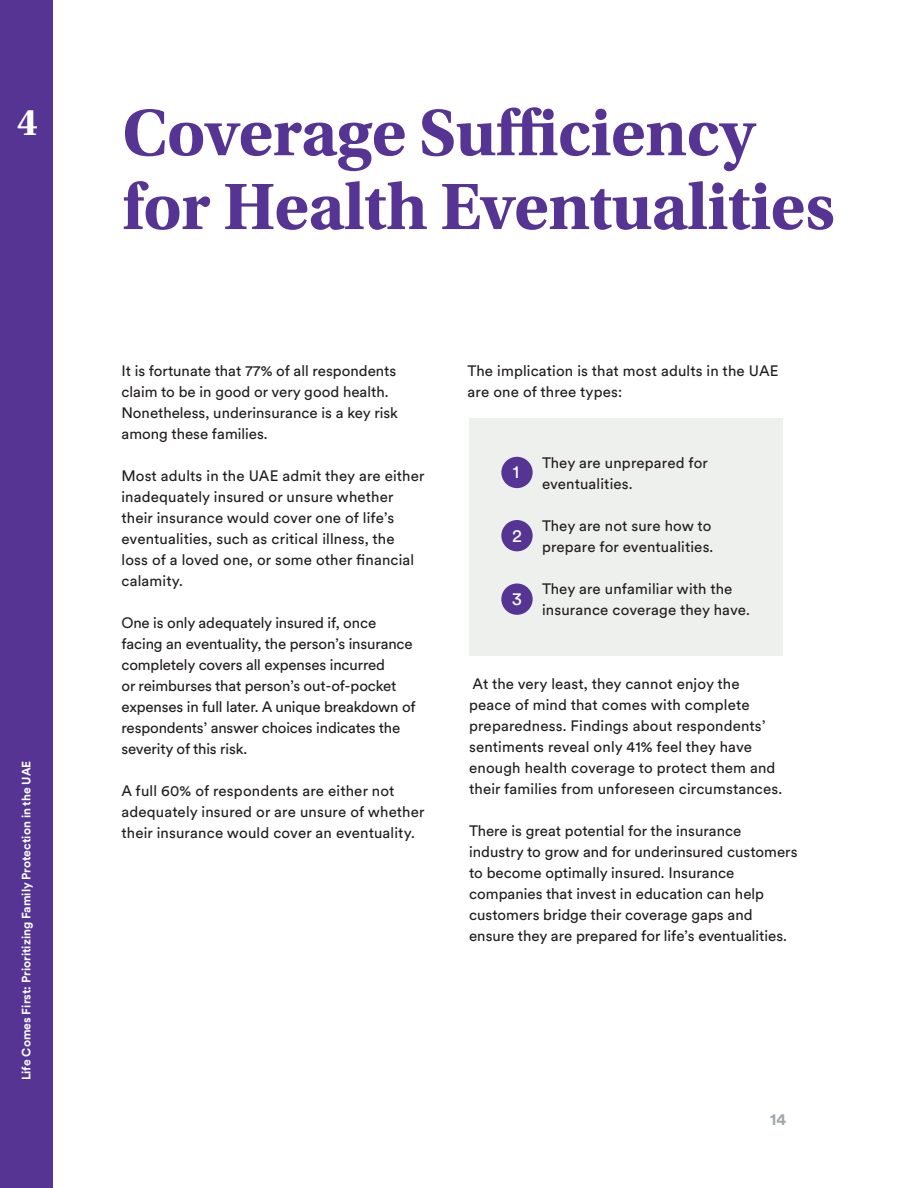
<style>
.page{position:relative;width:918px;height:1188px;background:#fff}
.page>*{position:absolute;margin:0;border:0;box-sizing:border-box;transform-origin:0 0}
.t1{font:700 69px/73.8px "Utopia Std";letter-spacing:-.01em;color:#563493}
.t2{font:700 39.45px "Utopia Std";color:#fff}
.t3{font:18px "Circular XX";color:#fff}
.t4{font:700 16.5px "Circular XX";color:#a3a7a9}
.t5{font:15px/21px "Circular XX";color:#221e1f}
.t6{font:700 12px "Circular XX";color:#fff}
</style>
<div class="page">
<div style="left:469px;top:418px;width:314px;height:238px;background:#eef0ee"></div>
<div style="left:501px;top:457px;width:32px;height:31px;background:#563493;border-radius:50%"></div>
<div style="left:501px;top:520px;width:32px;height:31px;background:#563493;border-radius:50%"></div>
<div style="left:501px;top:583px;width:32px;height:32px;background:#563493;border-radius:50%"></div>
<div style="left:0;top:0;width:53px;height:1188px;background:#563493"></div>
<h2 class="t2" style="left:17px;top:99px;width:22px">4</h2>
<p class="t6" style="left:18px;top:1080px;width:321px;rotate:-90deg">Life Comes First: Prioritizing Family Protection in the UAE</p>
<h1 class="t1" style="left:122px;top:96px;width:714px">Coverage Sufficiency for Health Eventualities</h1>
<p class="t5" style="left:122px;top:359px;width:278px">It is fortunate that 77% of all respondents claim to be in good or very good health.<br>Nonetheless, underinsurance is a key risk among these families.</p>
<p class="t5" style="left:122px;top:464px;width:305px">Most adults in the UAE admit they are either inadequately insured or unsure whether their insurance would cover one of life’s eventualities, such as critical illness, the loss of a loved one, or some other financial calamity.</p>
<p class="t5" style="left:122px;top:611px;width:296px">One is only adequately insured if, once facing an eventuality, the person’s insurance completely covers all expenses incurred<br>or reimburses that person’s out-of-pocket expenses in full later. A unique breakdown of respondents’ answer choices indicates the severity of this risk.</p>
<p class="t5" style="left:122px;top:779px;width:305px">A full 60% of respondents are either not adequately insured or are unsure of whether their insurance would cover an eventuality.</p>
<p class="t5" style="left:468px;top:359px;width:312px">The implication is that most adults in the UAE are one of three types:</p>
<p class="t3" style="left:513px;top:459px;width:8px">1</p>
<p class="t3" style="left:512px;top:524px;width:11px">2</p>
<p class="t3" style="left:512px;top:587px;width:12px">3</p>
<p class="t5" style="left:542px;top:452px;width:168px">They are unprepared for eventualities.</p>
<p class="t5" style="left:542px;top:515px;width:173px">They are not sure how to prepare for eventualities.</p>
<p class="t5" style="left:542px;top:578px;width:210px">They are unfamiliar with the insurance coverage they have.</p>
<p class="t5" style="left:469px;top:673px;width:315px">At the very least, they cannot enjoy the<br>peace of mind that comes with complete preparedness. Findings about respondents’ sentiments reveal only 41% feel they have enough health coverage to protect them and their families from unforeseen circumstances.</p>
<p class="t5" style="left:469px;top:820px;width:330px">There is great potential for the insurance industry to grow and for underinsured customers to become optimally insured. Insurance companies that invest in education can help customers bridge their coverage gaps and ensure they are prepared for life’s eventualities.</p>
<p class="t4" style="left:770px;top:1108px;width:18px">14</p>
</div>
